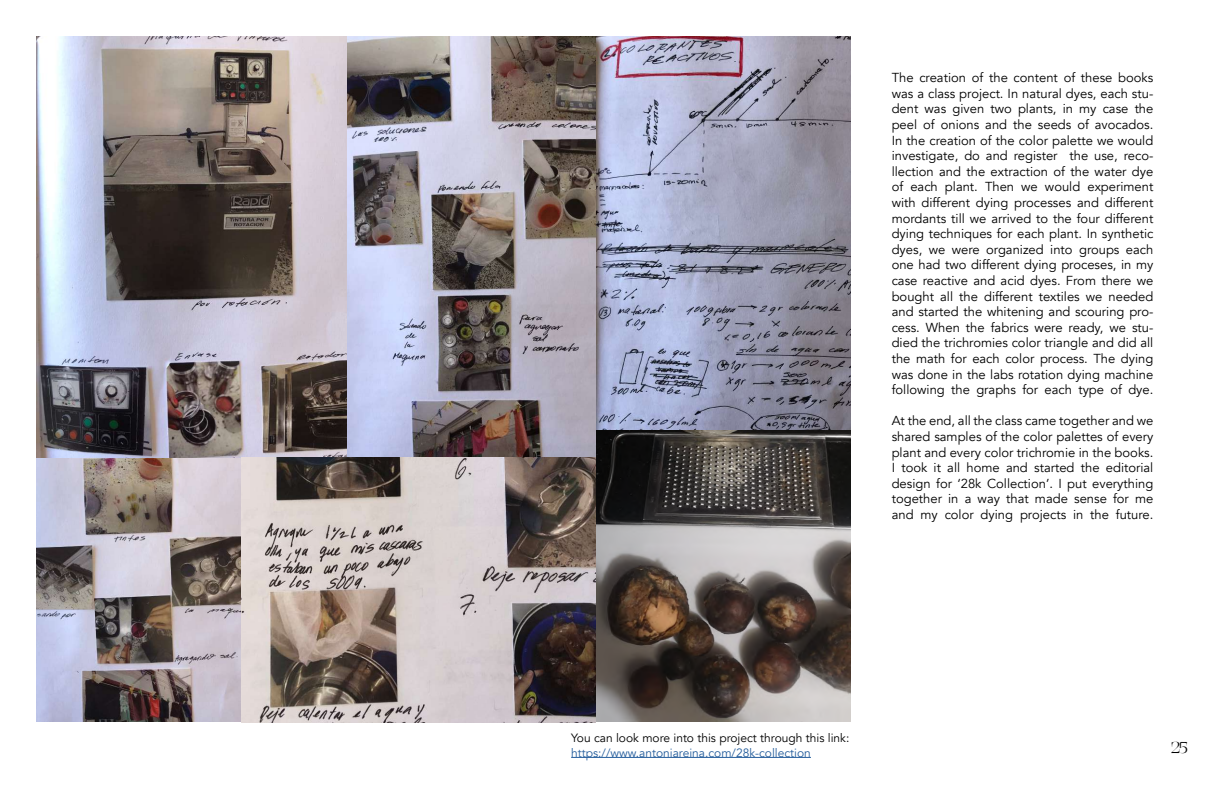
<style>
.page{position:relative;width:1224px;height:792px;background:#fff}
.page>*{position:absolute;margin:0;border:0;box-sizing:border-box;transform-origin:0 0}
.t1{font:16px "Ogg";color:#000}
.t2{font:13px/15.6px "Avenir";color:#000;text-align:justify}
.t3{font:12px "Avenir";color:#000}
.t4{font:12px "Avenir";color:#245d9c}
</style>
<div class="page">
<hr style="left:571px;top:757px;width:240px;height:1px;background:#245d9c">
<img style="left:596px;top:429px;width:254px;height:293px">
<img style="left:36px;top:458px;width:205px;height:264px">
<img style="left:596px;top:36px;width:254px;height:393px">
<img style="left:36px;top:36px;width:560px;height:422px">
<img style="left:241px;top:458px;width:355px;height:265px">
<p class="t2" style="left:892px;top:70px;width:263px">The creation of the content of these books was a class project. In natural dyes, each stu&shy;dent was given two plants, in my case the peel of onions and the seeds of avocados.<br>In the creation of the color palette we would investigate, do and register the use, reco&shy;llection and the extraction of the water dye of each plant. Then we would experiment with different dying processes and different mordants till we arrived to the four different dying techniques for each plant. In synthetic dyes, we were organized into groups each one had two different dying proceses, in my case reactive and acid dyes. From there we bought all the different textiles we needed and started the whitening and scouring pro&shy;cess. When the fabrics were ready, we stu&shy;died the trichromies color triangle and did all the math for each color process. The dying was done in the labs rotation dying machine following the graphs for each type of dye.</p>
<p class="t2" style="left:892px;top:413px;width:263px">At the end, all the class came together and we shared samples of the color palettes of every plant and every color trichromie in the books.<br>I took it all home and started the editorial design for ‘28k Collection’. I put everything together in a way that made sense for me and my color dying projects in the future.</p>
<p class="t3" style="left:571px;top:731px;width:280px">You can look more into this project through this link:</p>
<p class="t4" style="left:571px;top:745px;width:241px">https://www.antoniareina.com/28k-collection</p>
<p class="t1" style="left:1171px;top:737px;width:19px">25</p>
</div>
